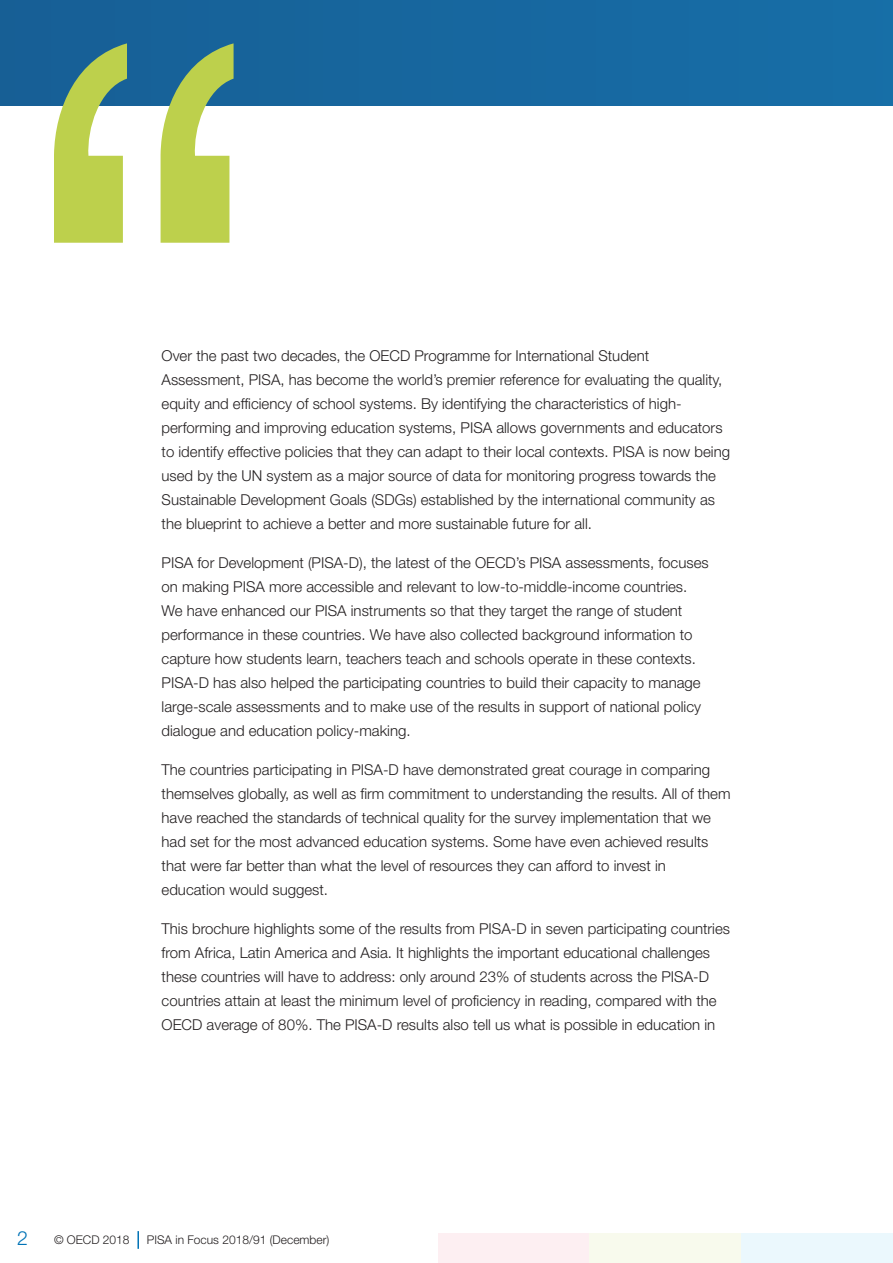
<style>
.page{position:relative;width:893px;height:1263px;background:#fff}
.page>*{position:absolute;margin:0;border:0;box-sizing:border-box;transform-origin:0 0}
.t1{font:300 19.5px "Helvetica Neue LT Std";color:#0073b6}
.t2{font:300 15px/24px "Helvetica Neue LT Std";color:#231f20}
.t3{font:300 12px "Helvetica Neue LT Std";color:#231f20}
</style>
<div class="page">
<svg style="left:137px;top:1231px;width:2px;height:18px"></svg>
<div style="left:438px;top:1233px;width:151px;height:30px;background:#fdeff2"></div>
<div style="left:589px;top:1233px;width:152px;height:30px;background:#f8faed"></div>
<div style="left:741px;top:1233px;width:152px;height:30px;background:#ebf8fd"></div>
<hr style="left:892px;top:1233px;width:1px;height:30px;background:#f9a91b">
<div style="left:0;top:0;width:893px;height:105px;background:#1767a0"></div>
<svg style="left:54px;top:43px;width:180px;height:200px"></svg>
<p class="t2" style="left:162px;top:343px;width:570px">Over the past two decades, the OECD Programme for International Student Assessment, PISA, has become the world’s premier reference for evaluating the quality, equity and efficiency of school systems. By identifying the characteristics of high&shy;performing and improving education systems, PISA allows governments and educators to identify effective policies that they can adapt to their local contexts. PISA is now being used by the UN system as a major source of data for monitoring progress towards the Sustainable Development Goals (SDGs) established by the international community as the blueprint to achieve a better and more sustainable future for all.</p>
<p class="t2" style="left:162px;top:550px;width:549px">PISA for Development (PISA-D), the latest of the OECD’s PISA assessments, focuses on making PISA more accessible and relevant to low-to-middle-income countries.<br>We have enhanced our PISA instruments so that they target the range of student performance in these countries. We have also collected background information to capture how students learn, teachers teach and schools operate in these contexts.<br>PISA-D has also helped the participating countries to build their capacity to manage large-scale assessments and to make use of the results in support of national policy dialogue and education policy-making.</p>
<p class="t2" style="left:162px;top:757px;width:570px">The countries participating in PISA-D have demonstrated great courage in comparing themselves globally, as well as firm commitment to understanding the results. All of them have reached the standards of technical quality for the survey implementation that we had set for the most advanced education systems. Some have even achieved results that were far better than what the level of resources they can afford to invest in education would suggest.</p>
<p class="t2" style="left:162px;top:916px;width:570px">This brochure highlights some of the results from PISA-D in seven participating countries from Africa, Latin America and Asia. It highlights the important educational challenges these countries will have to address: only around 23% of students across the PISA-D countries attain at least the minimum level of proficiency in reading, compared with the OECD average of 80%. The PISA-D results also tell us what is possible in education in</p>
<h1 class="t1" style="left:17px;top:1226px;width:12px">2</h1>
<p class="t3" style="left:54px;top:1233px;width:77px">© OECD 2018</p>
<p class="t3" style="left:147px;top:1233px;width:184px">PISA in Focus 2018/91 (December)</p>
</div>
